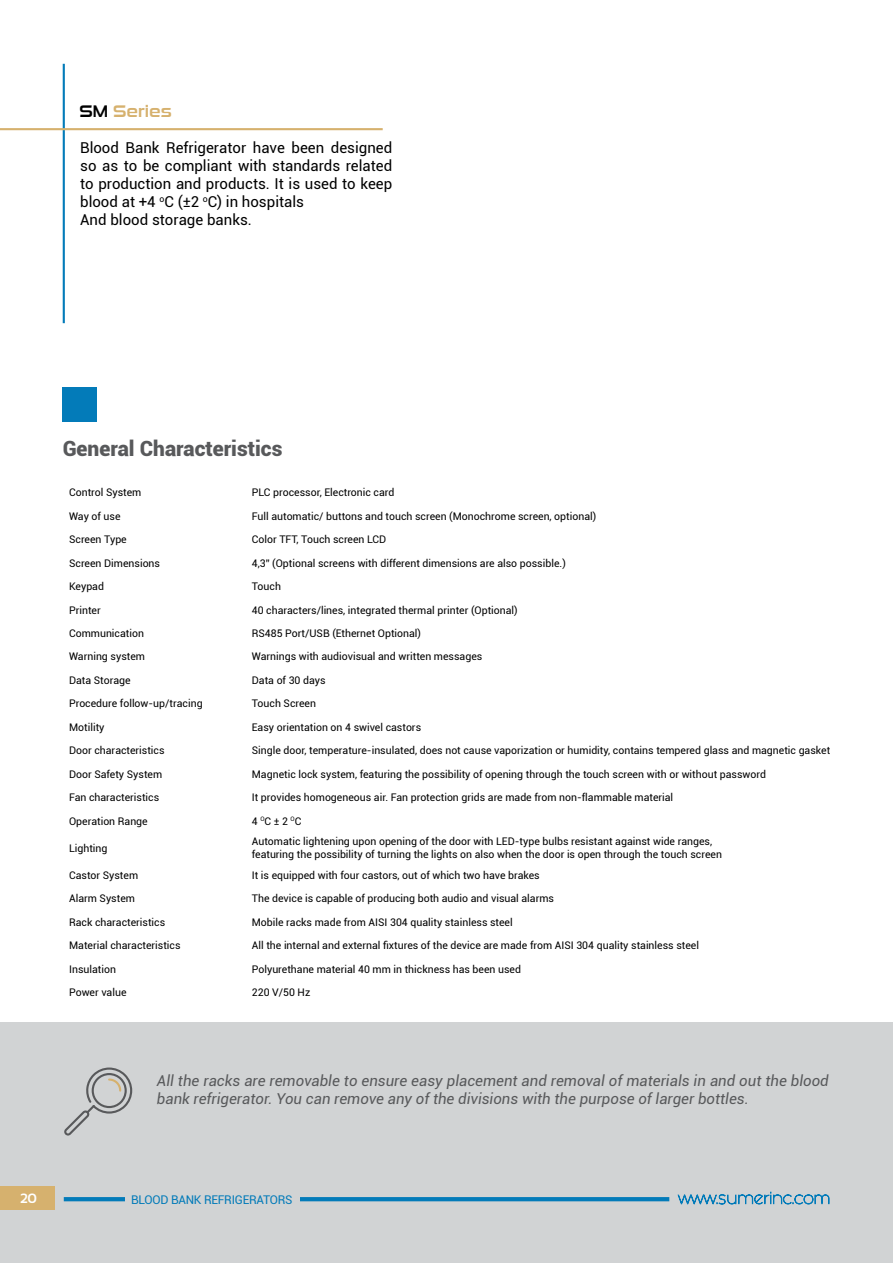
<style>
.page{position:relative;width:893px;height:1263px;background:#fff}
.page>*{position:absolute;margin:0;border:0;box-sizing:border-box;transform-origin:0 0}
.t1{font:900 21px "Roboto";color:#58595b}
.t2{font:16.5px "Sui Generis Rg";color:#d6b16e}
.t3{font:15px/18px "Roboto";color:#000}
.t4{font:italic 15px/18px "Roboto";color:#58595b}
.t5{font:700 13.5px "Sansation";color:#fff}
.t6{font:12px "Roboto";letter-spacing:-.02em;color:#037bb9}
.t7{font:10.5px/12.6px "Roboto";color:#000}
.s1{color:#000}
</style>
<div class="page">
<div style="left:0;top:1023px;width:893px;height:240px;background:#d1d3d4"></div>
<svg style="left:64px;top:1197px;width:605px;height:4px;background:#077cb9"></svg>
<svg style="left:678px;top:1192px;width:151px;height:12px"></svg>
<div style="left:0;top:1186px;width:54px;height:23px;background:#d6b16e"></div>
<svg style="left:64px;top:1067px;width:68px;height:68px"></svg>
<div style="left:126px;top:1194px;width:174px;height:20px;background:#d1d3d4"></div>
<hr style="left:63px;top:64px;width:2px;height:259px;background:#037bb9">
<div style="left:63px;top:387px;width:34px;height:34px;background:#037bb9"></div>
<hr style="left:0;top:128px;width:383px;height:2px;background:#d6b16e">
<h2 class="t2" style="left:79px;top:101px;width:94px"><span class="s1">SM</span> Series</h2>
<h3 class="t3" style="left:80px;top:138px;width:314px">Blood Bank Refrigerator have been designed so as to be compliant with standards related to production and products. It is used to keep blood at +4 <sup>o</sup>C (±2 <sup>o</sup>C) in hospitals<br>And blood storage banks.</h3>
<h1 class="t1" style="left:63px;top:433px;width:221px">General Characteristics</h1>
<p class="t7" style="left:69px;top:486px;width:74px">Control System</p>
<p class="t7" style="left:252px;top:486px;width:144px">PLC processor, Electronic card</p>
<p class="t7" style="left:69px;top:509px;width:53px">Way of use</p>
<p class="t7" style="left:252px;top:509px;width:346px">Full automatic/ buttons and touch screen (Monochrome screen, optional)</p>
<p class="t7" style="left:69px;top:533px;width:59px">Screen Type</p>
<p class="t7" style="left:252px;top:533px;width:136px">Color TFT, Touch screen LCD</p>
<p class="t7" style="left:69px;top:556px;width:92px">Screen Dimensions</p>
<p class="t7" style="left:252px;top:556px;width:315px">4,3” (Optional screens with different dimensions are also possible.)</p>
<p class="t7" style="left:69px;top:580px;width:36px">Keypad</p>
<p class="t7" style="left:252px;top:580px;width:31px">Touch</p>
<p class="t7" style="left:69px;top:603px;width:33px">Printer</p>
<p class="t7" style="left:252px;top:603px;width:267px">40 characters/lines, integrated thermal printer (Optional)</p>
<p class="t7" style="left:69px;top:626px;width:76px">Communication</p>
<p class="t7" style="left:252px;top:626px;width:171px">RS485 Port/USB (Ethernet Optional)</p>
<p class="t7" style="left:69px;top:650px;width:77px">Warning system</p>
<p class="t7" style="left:252px;top:650px;width:232px">Warnings with audiovisual and written messages</p>
<p class="t7" style="left:69px;top:673px;width:63px">Data Storage</p>
<p class="t7" style="left:252px;top:673px;width:75px">Data of 30 days</p>
<p class="t7" style="left:69px;top:697px;width:135px">Procedure follow-up/tracing</p>
<p class="t7" style="left:252px;top:697px;width:66px">Touch Screen</p>
<p class="t7" style="left:69px;top:720px;width:37px">Motility</p>
<p class="t7" style="left:252px;top:720px;width:171px">Easy orientation on 4 swivel castors</p>
<p class="t7" style="left:69px;top:744px;width:97px">Door characteristics</p>
<p class="t7" style="left:252px;top:744px;width:580px">Single door, temperature-insulated, does not cause vaporization or humidity, contains tempered glass and magnetic gasket</p>
<p class="t7" style="left:69px;top:767px;width:95px">Door Safety System</p>
<p class="t7" style="left:252px;top:767px;width:516px">Magnetic lock system, featuring the possibility of opening through the touch screen with or without password</p>
<p class="t7" style="left:69px;top:791px;width:92px">Fan characteristics</p>
<p class="t7" style="left:252px;top:791px;width:423px">It provides homogeneous air. Fan protection grids are made from non-flammable material</p>
<p class="t7" style="left:69px;top:814px;width:80px">Operation Range</p>
<p class="t7" style="left:252px;top:814px;width:51px">4 <sup>O</sup>C ± 2 <sup>O</sup>C</p>
<p class="t7" style="left:69px;top:841px;width:40px">Lighting</p>
<p class="t7" style="left:252px;top:835px;width:472px">Automatic lightening upon opening of the door with LED-type bulbs resistant against wide ranges, featuring the possibility of turning the lights on also when the door is open through the touch screen</p>
<p class="t7" style="left:69px;top:868px;width:71px">Castor System</p>
<p class="t7" style="left:252px;top:868px;width:289px">It is equipped with four castors, out of which two have brakes</p>
<p class="t7" style="left:69px;top:892px;width:67px">Alarm System</p>
<p class="t7" style="left:252px;top:892px;width:304px">The device is capable of producing both audio and visual alarms</p>
<p class="t7" style="left:69px;top:915px;width:98px">Rack characteristics</p>
<p class="t7" style="left:252px;top:915px;width:262px">Mobile racks made from AISI 304 quality stainless steel</p>
<p class="t7" style="left:69px;top:939px;width:113px">Material characteristics</p>
<p class="t7" style="left:252px;top:939px;width:449px">All the internal and external fixtures of the device are made from AISI 304 quality stainless steel</p>
<p class="t7" style="left:69px;top:962px;width:48px">Insulation</p>
<p class="t7" style="left:252px;top:962px;width:271px">Polyurethane material 40 mm in thickness has been used</p>
<p class="t7" style="left:69px;top:985px;width:59px">Power value</p>
<p class="t7" style="left:252px;top:985px;width:60px">220 V/50 Hz</p>
<h3 class="t4" style="left:157px;top:1071px;width:673px">All the racks are removable to ensure easy placement and removal of materials in and out the blood bank refrigerator. You can remove any of the divisions with the purpose of larger bottles.</h3>
<p class="t5" style="left:20px;top:1191px;width:18px">20</p>
<p class="t6" style="left:131px;top:1191px;width:163px">BLOOD BANK REFRIGERATORS</p>
</div>
